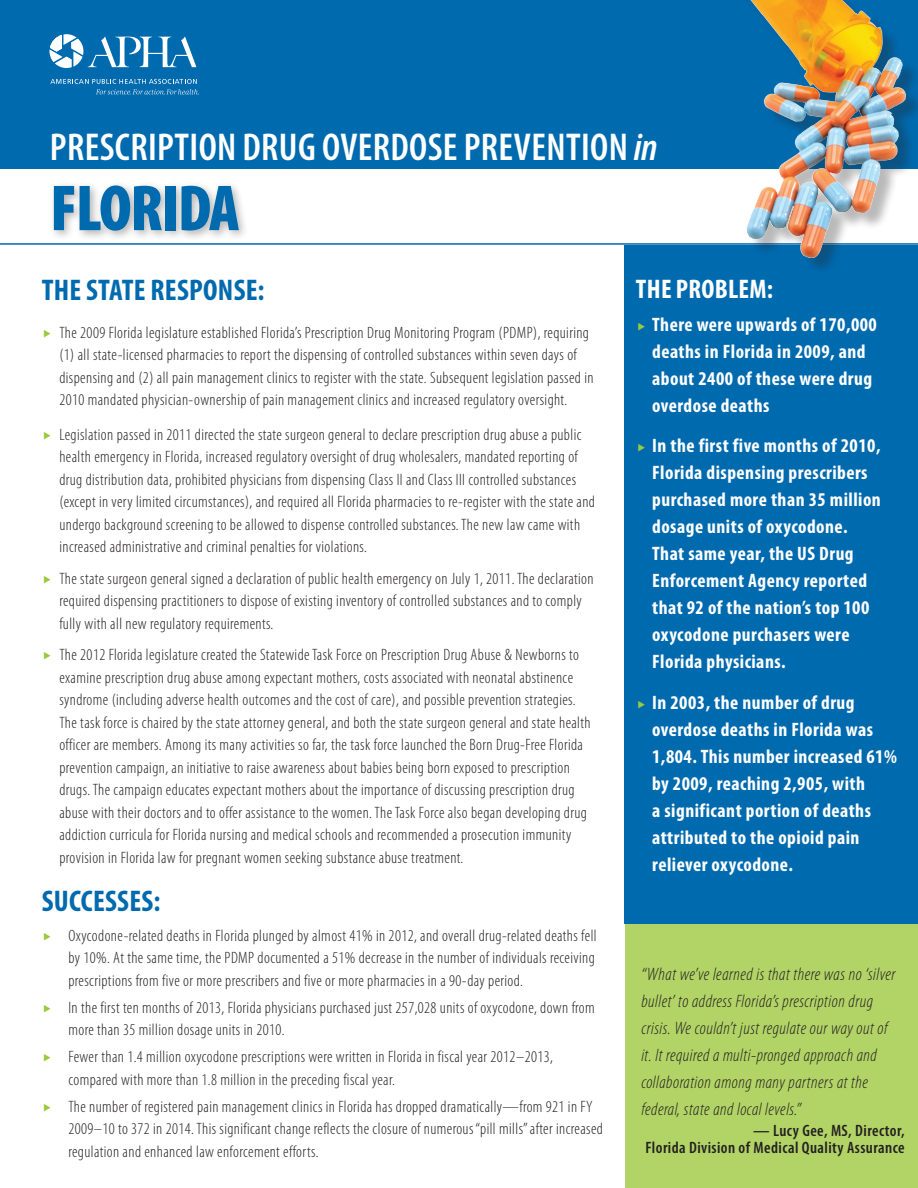
<style>
.page{position:relative;width:918px;height:1188px;background:#fff}
.page>*{position:absolute;margin:0;border:0;box-sizing:border-box;transform-origin:0 0}
.t1{font:900 condensed 65.55px "Myriad Pro";letter-spacing:-.02em;color:#006aaf}
.t2{font:600 condensed 39px "Myriad Pro";letter-spacing:.01em;color:#fff}
.t3{font:700 condensed 30px "Myriad Pro";letter-spacing:.01em;color:#006aaf}
.t4{font:700 condensed 27px "Myriad Pro";letter-spacing:.01em;color:#fff}
.t5{font:700 condensed 19.5px/27px "Myriad Pro";letter-spacing:.025em;color:#fff}
.t6{font:italic 300 condensed 18px/27px "Myriad Pro";letter-spacing:.025em;color:#231f20}
.t7{font:300 condensed 16.5px/22.5px "Myriad Pro";letter-spacing:.025em;color:#231f20}
.t8{font:600 condensed 16.5px/16.5px "Myriad Pro";letter-spacing:.025em;color:#231f20;text-align:right}
.s1{font-style:italic}
</style>
<div class="page">
<div style="left:625px;top:923px;width:293px;height:265px;background:#b2d466"></div>
<div style="left:0;top:0;width:918px;height:169px;background:#006aaf"></div>
<div style="left:625px;top:245px;width:293px;height:678px;background:#006aaf"></div>
<hr style="left:0;top:243px;width:918px;height:2px;background:#006aaf">
<div style="left:49px;top:180px;width:200px;height:62px;background:#231f20;opacity:.33"></div>
<div style="left:733px;top:0;width:185px;height:273px;background:#231f20;opacity:.31"></div>
<div style="left:730px;top:0;width:176px;height:257px;background:#fff;opacity:.75"></div>
<img style="left:735px;top:0;width:18px;height:23px">
<svg style="left:50px;top:79px;width:149px;height:16px"></svg>
<svg style="left:50px;top:34px;width:146px;height:34px"></svg>
<h2 class="t2" style="left:50px;top:123px;width:609px">Prescription Drug Overdose Prevention <span class="s1">in</span></h2>
<h1 class="t1" style="left:50px;top:166px;width:191px">FLORIDA</h1>
<h3 class="t3" style="left:42px;top:271px;width:224px">The state Response:</h3>
<p class="t7" style="left:59px;top:321px;width:536px">The 2009 Florida legislature established Florida’s Prescription Drug Monitoring Program (PDMP), requiring (1) all state-licensed pharmacies to report the dispensing of controlled substances within seven days of dispensing and (2) all pain management clinics to register with the state. Subsequent legislation passed in 2010 mandated physician-ownership of pain management clinics and increased regulatory oversight.</p>
<p class="t7" style="left:59px;top:423px;width:537px">Legislation passed in 2011 directed the state surgeon general to declare prescription drug abuse a public health emergency in Florida, increased regulatory oversight of drug wholesalers, mandated reporting of drug distribution data, prohibited physicians from dispensing Class II and Class III controlled substances (except in very limited circumstances), and required all Florida pharmacies to re-register with the state and undergo background screening to be allowed to dispense controlled substances. The new law came with increased administrative and criminal penalties for violations.</p>
<p class="t7" style="left:59px;top:567px;width:536px">The state surgeon general signed a declaration of public health emergency on July 1, 2011. The declaration required dispensing practitioners to dispose of existing inventory of controlled substances and to comply fully with all new regulatory requirements.</p>
<p class="t7" style="left:59px;top:643px;width:533px">The 2012 Florida legislature created the Statewide Task Force on Prescription Drug Abuse &amp; Newborns to examine prescription drug abuse among expectant mothers, costs associated with neonatal abstinence syndrome (including adverse health outcomes and the cost of care), and possible prevention strategies.<br>The task force is chaired by the state attorney general, and both the state surgeon general and state health officer are members. Among its many activities so far, the task force launched the Born Drug-Free Florida prevention campaign, an initiative to raise awareness about babies being born exposed to prescription drugs. The campaign educates expectant mothers about the importance of discussing prescription drug abuse with their doctors and to offer assistance to the women. The Task Force also began developing drug addiction curricula for Florida nursing and medical schools and recommended a prosecution immunity provision in Florida law for pregnant women seeking substance abuse treatment.</p>
<h3 class="t3" style="left:42px;top:882px;width:120px">Successes:</h3>
<p class="t7" style="left:68px;top:924px;width:530px;text-align:justify">Oxycodone-related deaths in Florida plunged by almost 41% in 2012, and overall drug-related deaths fell by 10%. At the same time, the PDMP documented a 51% decrease in the number of individuals receiving prescriptions from five or more prescribers and five or more pharmacies in a 90-day period.</p>
<p class="t7" style="left:68px;top:996px;width:528px">In the first ten months of 2013, Florida physicians purchased just 257,028 units of oxycodone, down from more than 35 million dosage units in 2010.</p>
<p class="t7" style="left:68px;top:1045px;width:486px">Fewer than 1.4 million oxycodone prescriptions were written in Florida in fiscal year 2012–2013, compared with more than 1.8 million in the preceding fiscal year.</p>
<p class="t7" style="left:68px;top:1095px;width:536px">The number of registered pain management clinics in Florida has dropped dramatically—from 921 in FY<br>2009–10 to 372 in 2014. This significant change reflects the closure of numerous “pill mills” after increased regulation and enhanced law enforcement efforts.</p>
<h3 class="t4" style="left:636px;top:272px;width:139px">The Problem:</h3>
<p class="t5" style="left:652px;top:310px;width:226px">There were upwards of 170,000 deaths in Florida in 2009, and about 2400 of these were drug overdose deaths</p>
<p class="t5" style="left:652px;top:432px;width:230px">In the first five months of 2010,<br>Florida dispensing prescribers purchased more than 35 million dosage units of oxycodone.<br>That same year, the US Drug<br>Enforcement Agency reported that 92 of the nation’s top 100 oxycodone purchasers were<br>Florida physicians.</p>
<p class="t5" style="left:652px;top:688px;width:246px">In 2003, the number of drug overdose deaths in Florida was<br>1,804. This number increased 61% by 2009, reaching 2,905, with<br>a significant portion of deaths attributed to the opioid pain reliever oxycodone.</p>
<p class="t6" style="left:641px;top:961px;width:256px">“What we’ve learned is that there was no ‘silver bullet’ to address Florida’s prescription drug crisis. We couldn’t just regulate our way out of it. It required a multi-pronged approach and collaboration among many partners at the federal, state and local levels.”</p>
<p class="t8" style="left:646px;top:1122px;width:261px">— Lucy Gee, MS, Director,<br>Florida Division of Medical Quality Assurance</p>
</div>
